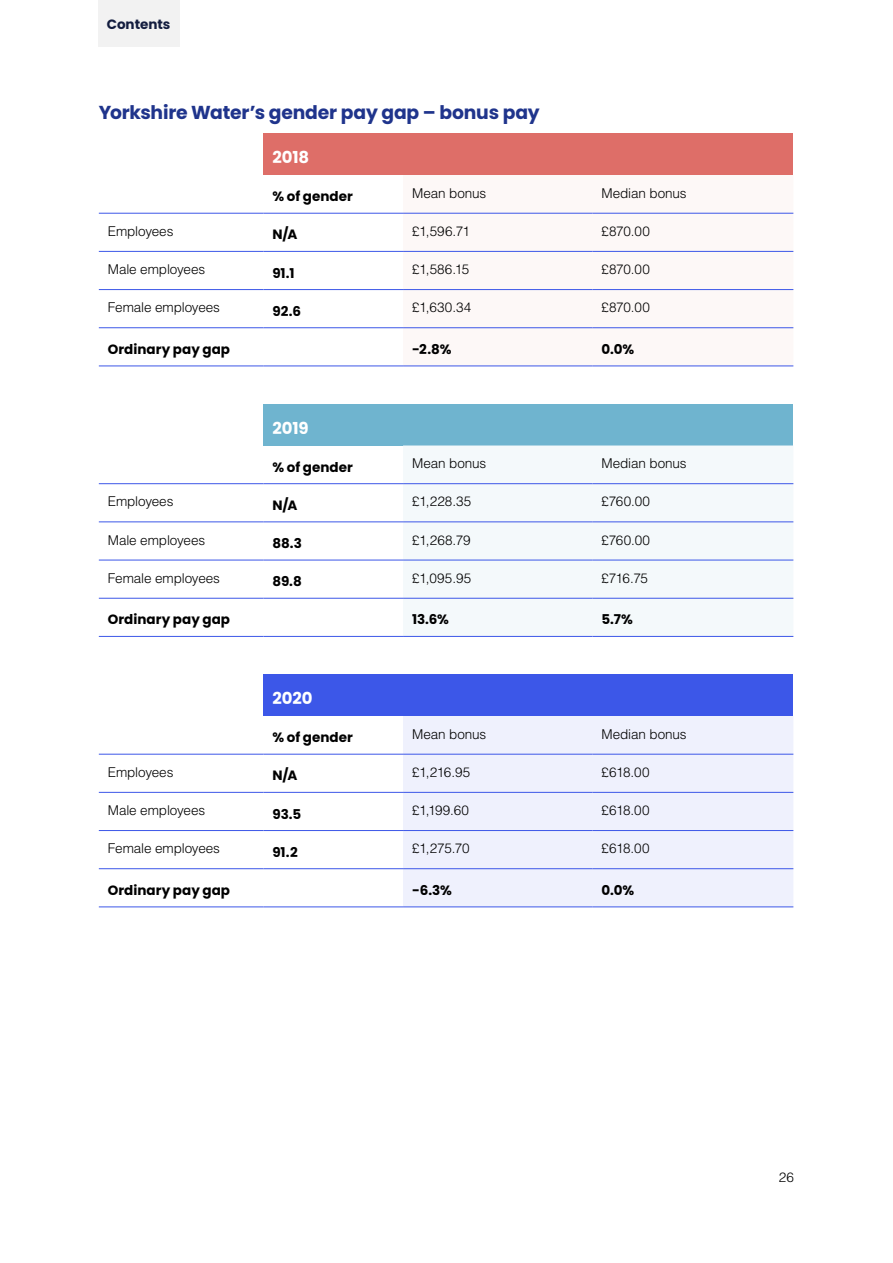
<style>
.page{position:relative;width:893px;height:1263px;background:#fff}
.page>*{position:absolute;margin:0;border:0;box-sizing:border-box;transform-origin:0 0}
.t1{font:700 18.75px "Poppins";letter-spacing:-.01em;color:#1f348c}
.t2{font:700 16.5px "Poppins";letter-spacing:-.01em;color:#fff}
.t3{font:300 13.5px "Helvetica";letter-spacing:-.005em;color:#000}
.t4{font:700 13.5px "Poppins";color:#000}
.t5{font:700 13.5px "Poppins";color:#131d3f}
</style>
<div class="page">
<div style="left:263px;top:134px;width:530px;height:41px;background:#de6e68"></div>
<svg style="left:403px;top:212px;width:390px;height:154px"></svg>
<hr style="left:99px;top:213px;width:164px;height:1px;background:#3c57e8">
<hr style="left:263px;top:213px;width:140px;height:1px;background:#3c57e8">
<hr style="left:403px;top:213px;width:190px;height:1px;background:#3c57e8">
<hr style="left:592px;top:213px;width:201px;height:1px;background:#3c57e8">
<hr style="left:99px;top:251px;width:164px;height:1px;background:#3c57e8">
<hr style="left:263px;top:251px;width:140px;height:1px;background:#3c57e8">
<hr style="left:403px;top:251px;width:190px;height:1px;background:#3c57e8">
<hr style="left:592px;top:251px;width:201px;height:1px;background:#3c57e8">
<hr style="left:99px;top:289px;width:164px;height:1px;background:#3c57e8">
<hr style="left:263px;top:289px;width:140px;height:1px;background:#3c57e8">
<hr style="left:403px;top:289px;width:190px;height:1px;background:#3c57e8">
<hr style="left:592px;top:289px;width:201px;height:1px;background:#3c57e8">
<hr style="left:99px;top:327px;width:164px;height:1px;background:#3c57e8">
<hr style="left:263px;top:327px;width:140px;height:1px;background:#3c57e8">
<hr style="left:403px;top:327px;width:190px;height:1px;background:#3c57e8">
<hr style="left:592px;top:327px;width:201px;height:1px;background:#3c57e8">
<hr style="left:99px;top:366px;width:164px;height:1px;background:#3c57e8">
<hr style="left:263px;top:366px;width:140px;height:1px;background:#3c57e8">
<hr style="left:403px;top:366px;width:190px;height:1px;background:#3c57e8">
<hr style="left:592px;top:366px;width:201px;height:1px;background:#3c57e8">
<div style="left:263px;top:404px;width:530px;height:41px;background:#6fb4cf"></div>
<div style="left:403px;top:445px;width:390px;height:191px;background:#f4f9fb"></div>
<hr style="left:99px;top:483px;width:164px;height:1px;background:#3c57e8">
<hr style="left:263px;top:483px;width:140px;height:1px;background:#3c57e8">
<hr style="left:403px;top:483px;width:190px;height:1px;background:#3c57e8">
<hr style="left:592px;top:483px;width:201px;height:1px;background:#3c57e8">
<hr style="left:99px;top:521px;width:164px;height:1px;background:#3c57e8">
<hr style="left:263px;top:521px;width:140px;height:1px;background:#3c57e8">
<hr style="left:403px;top:521px;width:190px;height:1px;background:#3c57e8">
<hr style="left:592px;top:521px;width:201px;height:1px;background:#3c57e8">
<hr style="left:99px;top:560px;width:164px;height:1px;background:#3c57e8">
<hr style="left:263px;top:560px;width:140px;height:1px;background:#3c57e8">
<hr style="left:403px;top:560px;width:190px;height:1px;background:#3c57e8">
<hr style="left:592px;top:560px;width:201px;height:1px;background:#3c57e8">
<hr style="left:99px;top:598px;width:164px;height:1px;background:#3c57e8">
<hr style="left:263px;top:598px;width:140px;height:1px;background:#3c57e8">
<hr style="left:403px;top:598px;width:190px;height:1px;background:#3c57e8">
<hr style="left:592px;top:598px;width:201px;height:1px;background:#3c57e8">
<hr style="left:99px;top:636px;width:164px;height:1px;background:#3c57e8">
<hr style="left:263px;top:636px;width:140px;height:1px;background:#3c57e8">
<hr style="left:403px;top:636px;width:190px;height:1px;background:#3c57e8">
<hr style="left:592px;top:636px;width:201px;height:1px;background:#3c57e8">
<div style="left:263px;top:675px;width:530px;height:41px;background:#3c57e8"></div>
<div style="left:403px;top:716px;width:390px;height:190px;background:#eff1fd"></div>
<hr style="left:99px;top:754px;width:164px;height:1px;background:#3c57e8">
<hr style="left:263px;top:754px;width:140px;height:1px;background:#3c57e8">
<hr style="left:403px;top:754px;width:190px;height:1px;background:#3c57e8">
<hr style="left:592px;top:754px;width:201px;height:1px;background:#3c57e8">
<hr style="left:99px;top:792px;width:164px;height:1px;background:#3c57e8">
<hr style="left:263px;top:792px;width:140px;height:1px;background:#3c57e8">
<hr style="left:403px;top:792px;width:190px;height:1px;background:#3c57e8">
<hr style="left:592px;top:792px;width:201px;height:1px;background:#3c57e8">
<hr style="left:99px;top:830px;width:164px;height:1px;background:#3c57e8">
<hr style="left:263px;top:830px;width:140px;height:1px;background:#3c57e8">
<hr style="left:403px;top:830px;width:190px;height:1px;background:#3c57e8">
<hr style="left:592px;top:830px;width:201px;height:1px;background:#3c57e8">
<hr style="left:99px;top:868px;width:164px;height:1px;background:#3c57e8">
<hr style="left:263px;top:868px;width:140px;height:1px;background:#3c57e8">
<hr style="left:403px;top:868px;width:190px;height:1px;background:#3c57e8">
<hr style="left:592px;top:868px;width:201px;height:1px;background:#3c57e8">
<hr style="left:99px;top:906px;width:164px;height:1px;background:#3c57e8">
<hr style="left:263px;top:906px;width:140px;height:1px;background:#3c57e8">
<hr style="left:403px;top:906px;width:190px;height:1px;background:#3c57e8">
<hr style="left:592px;top:906px;width:201px;height:1px;background:#3c57e8">
<div style="left:98px;top:0;width:81px;height:46px;background:#f2f2f2"></div>
<p class="t5" style="left:107px;top:17px;width:65px">Contents</p>
<h1 class="t1" style="left:99px;top:101px;width:442px">Yorkshire Water’s gender pay gap – bonus pay</h1>
<p class="t2" style="left:272px;top:148px;width:38px">2018</p>
<p class="t4" style="left:272px;top:189px;width:82px">% of gender</p>
<p class="t3" style="left:412px;top:184px;width:76px">Mean bonus</p>
<p class="t3" style="left:601px;top:184px;width:87px">Median bonus</p>
<p class="t3" style="left:108px;top:223px;width:67px">Employees</p>
<p class="t4" style="left:272px;top:227px;width:27px">N/A</p>
<p class="t3" style="left:412px;top:223px;width:60px">£1,596.71</p>
<p class="t3" style="left:601px;top:223px;width:50px">£870.00</p>
<p class="t3" style="left:108px;top:261px;width:99px">Male employees</p>
<p class="t4" style="left:272px;top:265px;width:24px">91.1</p>
<p class="t3" style="left:412px;top:261px;width:59px">£1,586.15</p>
<p class="t3" style="left:601px;top:261px;width:50px">£870.00</p>
<p class="t3" style="left:108px;top:299px;width:114px">Female employees</p>
<p class="t4" style="left:272px;top:303px;width:30px">92.6</p>
<p class="t3" style="left:412px;top:299px;width:61px">£1,630.34</p>
<p class="t3" style="left:601px;top:299px;width:50px">£870.00</p>
<p class="t4" style="left:108px;top:341px;width:124px">Ordinary pay gap</p>
<p class="t4" style="left:412px;top:341px;width:41px">-2.8%</p>
<p class="t4" style="left:601px;top:341px;width:34px">0.0%</p>
<p class="t2" style="left:272px;top:418px;width:38px">2019</p>
<p class="t4" style="left:272px;top:459px;width:82px">% of gender</p>
<p class="t3" style="left:412px;top:455px;width:76px">Mean bonus</p>
<p class="t3" style="left:601px;top:455px;width:87px">Median bonus</p>
<p class="t3" style="left:108px;top:493px;width:67px">Employees</p>
<p class="t4" style="left:272px;top:497px;width:27px">N/A</p>
<p class="t3" style="left:412px;top:493px;width:61px">£1,228.35</p>
<p class="t3" style="left:601px;top:493px;width:50px">£760.00</p>
<p class="t3" style="left:108px;top:531px;width:99px">Male employees</p>
<p class="t4" style="left:272px;top:535px;width:31px">88.3</p>
<p class="t3" style="left:412px;top:531px;width:60px">£1,268.79</p>
<p class="t3" style="left:601px;top:531px;width:50px">£760.00</p>
<p class="t3" style="left:108px;top:569px;width:114px">Female employees</p>
<p class="t4" style="left:272px;top:574px;width:31px">89.8</p>
<p class="t3" style="left:412px;top:569px;width:61px">£1,095.95</p>
<p class="t3" style="left:601px;top:569px;width:48px">£716.75</p>
<p class="t4" style="left:108px;top:612px;width:124px">Ordinary pay gap</p>
<p class="t4" style="left:412px;top:612px;width:39px">13.6%</p>
<p class="t4" style="left:601px;top:612px;width:33px">5.7%</p>
<p class="t2" style="left:272px;top:689px;width:42px">2020</p>
<p class="t4" style="left:272px;top:730px;width:82px">% of gender</p>
<p class="t3" style="left:412px;top:725px;width:76px">Mean bonus</p>
<p class="t3" style="left:601px;top:725px;width:87px">Median bonus</p>
<p class="t3" style="left:108px;top:764px;width:67px">Employees</p>
<p class="t4" style="left:272px;top:768px;width:27px">N/A</p>
<p class="t3" style="left:412px;top:764px;width:60px">£1,216.95</p>
<p class="t3" style="left:601px;top:764px;width:50px">£618.00</p>
<p class="t3" style="left:108px;top:802px;width:99px">Male employees</p>
<p class="t4" style="left:272px;top:806px;width:30px">93.5</p>
<p class="t3" style="left:412px;top:802px;width:59px">£1,199.60</p>
<p class="t3" style="left:601px;top:802px;width:50px">£618.00</p>
<p class="t3" style="left:108px;top:840px;width:114px">Female employees</p>
<p class="t4" style="left:272px;top:844px;width:27px">91.2</p>
<p class="t3" style="left:412px;top:840px;width:59px">£1,275.70</p>
<p class="t3" style="left:601px;top:840px;width:50px">£618.00</p>
<p class="t4" style="left:108px;top:882px;width:124px">Ordinary pay gap</p>
<p class="t4" style="left:412px;top:882px;width:41px">-6.3%</p>
<p class="t4" style="left:601px;top:882px;width:34px">0.0%</p>
<p class="t3" style="left:779px;top:1168px;width:17px">26</p>
</div>
